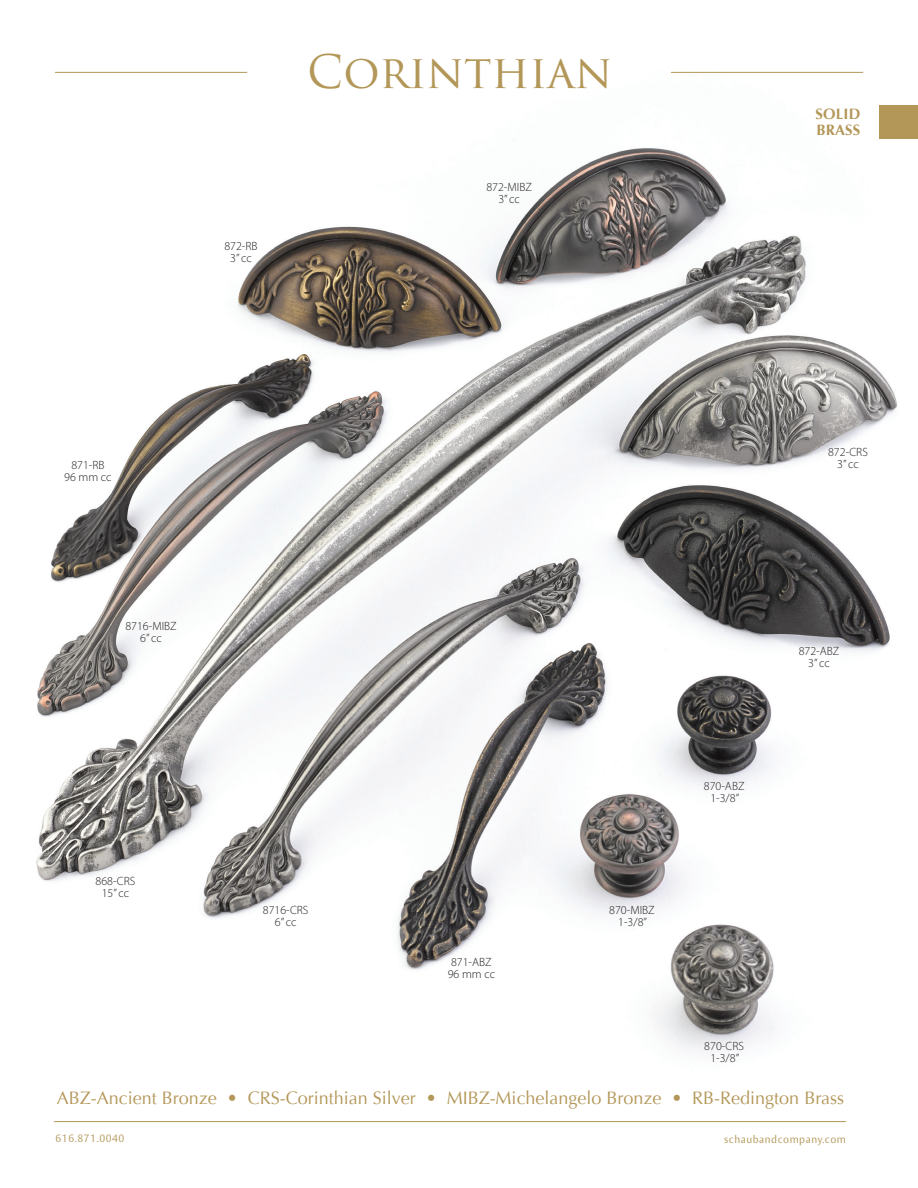
<style>
.page{position:relative;width:918px;height:1188px;background:#fff}
.page>*{position:absolute;margin:0;border:0;box-sizing:border-box;transform-origin:0 0}
.t1{font:45px "Trajan Pro 3";color:#b39758}
.t2{font:18px "Optima";color:#b39758}
.t3{font:700 15px "Optima";letter-spacing:.01em;color:#b39758}
.t4{font:300 12px "Myriad Pro";color:#231f20}
.t5{font:300 10.5px "ASSA Vesta";letter-spacing:.05em;color:#b39758}
</style>
<div class="page">
<img style="left:36px;top:71px;width:882px;height:1052px">
<div style="left:879px;top:105px;width:39px;height:33px;background:#b39758"></div>
<hr style="left:54px;top:1121px;width:792px;height:1px;background:#b39758">
<hr style="left:671px;top:72px;width:192px;height:1px;background:#b39758">
<hr style="left:55px;top:72px;width:192px;height:1px;background:#b39758">
<p class="t4" style="left:224px;top:239px;width:35px">872-RB</p>
<p class="t4" style="left:230px;top:251px;width:23px">3” cc</p>
<p class="t1" style="left:307px;top:41px;width:307px">CORINTHIAN</p>
<p class="t4" style="left:486px;top:180px;width:47px">872-MIBZ</p>
<p class="t4" style="left:498px;top:192px;width:23px">3” cc</p>
<p class="t3" style="left:816px;top:105px;width:46px">SOLID</p>
<p class="t3" style="left:816px;top:121px;width:45px">BRASS</p>
<p class="t4" style="left:71px;top:458px;width:35px">871-RB</p>
<p class="t4" style="left:64px;top:470px;width:49px">96 mm cc</p>
<p class="t4" style="left:125px;top:619px;width:53px">8716-MIBZ</p>
<p class="t4" style="left:140px;top:631px;width:23px">6” cc</p>
<p class="t4" style="left:96px;top:874px;width:41px">868-CRS</p>
<p class="t4" style="left:102px;top:886px;width:29px">15” cc</p>
<p class="t4" style="left:263px;top:902px;width:47px">8716-CRS</p>
<p class="t4" style="left:275px;top:914px;width:23px">6” cc</p>
<p class="t4" style="left:451px;top:955px;width:42px">871-ABZ</p>
<p class="t4" style="left:448px;top:967px;width:49px">96 mm cc</p>
<p class="t4" style="left:828px;top:445px;width:41px">872-CRS</p>
<p class="t4" style="left:837px;top:457px;width:23px">3” cc</p>
<p class="t4" style="left:609px;top:902px;width:47px">870-MIBZ</p>
<p class="t4" style="left:618px;top:914px;width:30px">1-3/8”</p>
<p class="t4" style="left:704px;top:779px;width:42px">870-ABZ</p>
<p class="t4" style="left:710px;top:791px;width:30px">1-3/8”</p>
<p class="t4" style="left:704px;top:1039px;width:41px">870-CRS</p>
<p class="t4" style="left:710px;top:1051px;width:30px">1-3/8”</p>
<p class="t4" style="left:799px;top:644px;width:42px">872-ABZ</p>
<p class="t4" style="left:808px;top:656px;width:23px">3” cc</p>
<p class="t2" style="left:57px;top:1088px;width:789px">ABZ-Ancient Bronze • CRS-Corinthian Silver • MIBZ-Michelangelo Bronze • RB-Redington Brass</p>
<p class="t5" style="left:56px;top:1132px;width:70px">616.871.0040</p>
<p class="t5" style="left:724px;top:1133px;width:123px">schaubandcompany.com</p>
</div>
